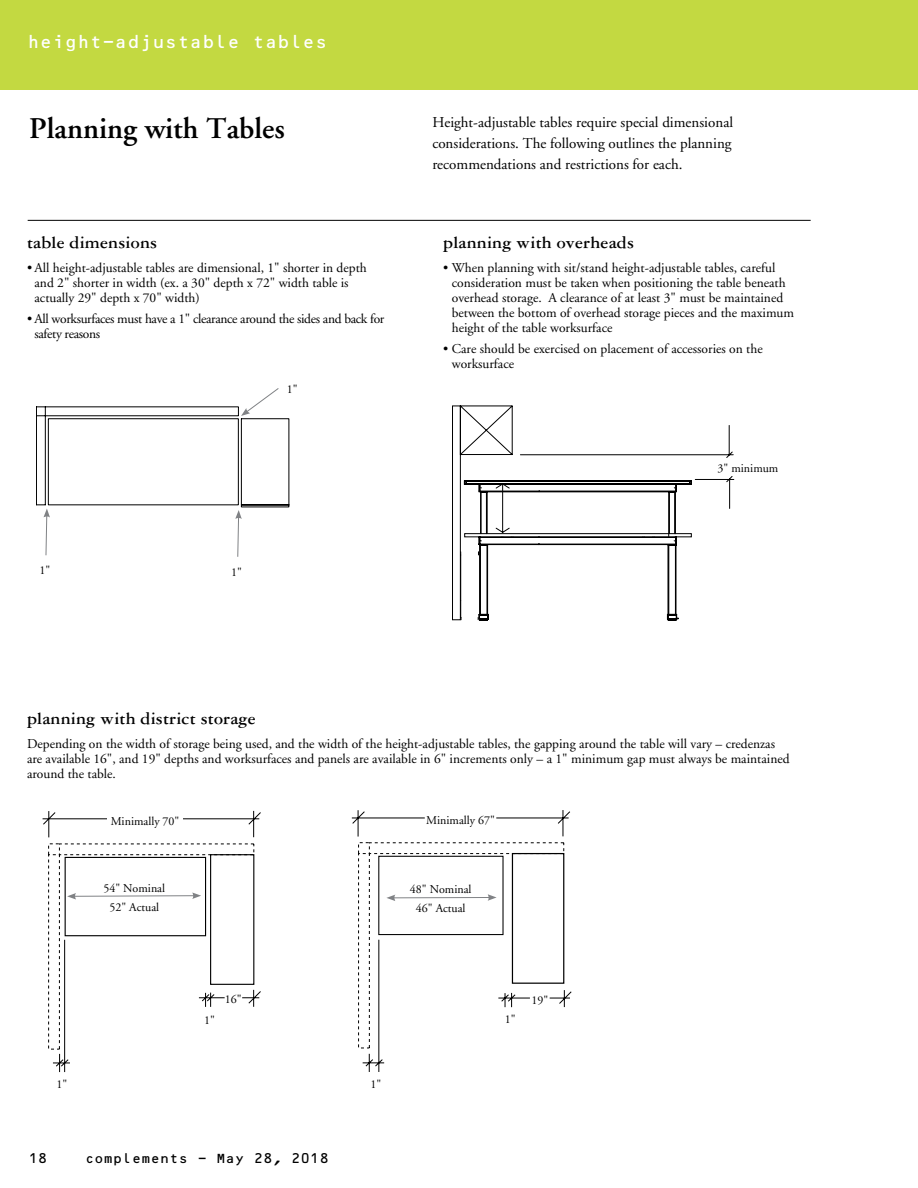
<style>
.page{position:relative;width:918px;height:1188px;background:#fff}
.page>*{position:absolute;margin:0;border:0;box-sizing:border-box;transform-origin:0 0}
.t1{font:600 30px "Adobe Garamond";color:#000}
.t2{font:700 18px "Garamond Three";letter-spacing:.01em;color:#000}
.t3{font:18px "OCRB";letter-spacing:-.025em;color:#fff}
.t4{font:15px/21px "Adobe Garamond";color:#000;text-align:justify}
.t5{font:13.5px/15px "Adobe Garamond";color:#000}
.t6{font:13.5px/15px "Adobe Garamond";letter-spacing:-.025em;color:#000}
.t7{font:13.5px "OCRB";letter-spacing:-.025em;color:#000}
.t8{font:12px/19.5px "Adobe Garamond";color:#000;text-align:center}
</style>
<div class="page">
<div style="left:0;top:0;width:918px;height:90px;background:#c3d941"></div>
<hr style="left:28px;top:220px;width:783px;height:1px;background:#000">
<svg style="left:36px;top:388px;width:253px;height:169px"></svg>
<svg style="left:692px;top:425px;width:42px;height:84px"></svg>
<svg style="left:452px;top:406px;width:240px;height:215px"></svg>
<div style="left:706px;top:460px;width:84px;height:16px;background:#fff"></div>
<svg style="left:43px;top:811px;width:218px;height:261px"></svg>
<svg style="left:352px;top:810px;width:220px;height:262px"></svg>
<div style="left:107px;top:814px;width:76px;height:14px;background:#fff"></div>
<div style="left:425px;top:812px;width:71px;height:16px;background:#fff"></div>
<svg style="left:358px;top:842px;width:206px;height:206px"></svg>
<svg style="left:48px;top:843px;width:206px;height:207px"></svg>
<h2 class="t3" style="left:27px;top:32px;width:302px">height-adjustable tables</h2>
<h1 class="t1" style="left:29px;top:112px;width:257px">Planning with Tables</h1>
<p class="t4" style="left:432px;top:112px;width:302px">Height-adjustable tables require special dimensional considerations. The following outlines the planning recommendations and restrictions for each.</p>
<h2 class="t2" style="left:27px;top:232px;width:132px">table dimensions</h2>
<p class="t5" style="left:35px;top:260px;width:334px;text-indent:-8px">• All height-adjustable tables are dimensional, 1" shorter in depth and 2" shorter in width (ex. a 30" depth x 72" width table is actually 29" depth x 70" width)</p>
<p class="t6" style="left:35px;top:311px;width:351px;text-indent:-8px">• All worksurfaces must have a 1" clearance around the sides and back for safety reasons</p>
<p class="t8" style="left:287px;top:379px;width:12px">1"</p>
<p class="t8" style="left:40px;top:561px;width:12px">1"</p>
<p class="t8" style="left:231px;top:562px;width:12px">1"</p>
<h2 class="t2" style="left:443px;top:232px;width:192px">planning with overheads</h2>
<p class="t5" style="left:452px;top:260px;width:344px;text-indent:-9px">• When planning with sit/stand height-adjustable tables, careful consideration must be taken when positioning the table beneath overhead storage. A clearance of at least 3" must be maintained between the bottom of overhead storage pieces and the maximum height of the table worksurface</p>
<p class="t5" style="left:452px;top:341px;width:312px;text-indent:-9px">• Care should be exercised on placement of accessories on the worksurface</p>
<p class="t8" style="left:718px;top:459px;width:62px">3" minimum</p>
<h2 class="t2" style="left:27px;top:709px;width:230px">planning with district storage</h2>
<p class="t5" style="left:27px;top:737px;width:764px">Depending on the width of storage being used, and the width of the height-adjustable tables, the gapping around the table will vary – credenzas are available 16", and 19" depths and worksurfaces and panels are available in 6" increments only – a 1" minimum gap must always be maintained around the table.</p>
<p class="t8" style="left:111px;top:812px;width:70px">Minimally 70"</p>
<p class="t8" style="left:426px;top:811px;width:70px">Minimally 67"</p>
<p class="t8" style="left:103px;top:878px;width:63px">54" Nominal<br>52" Actual</p>
<p class="t8" style="left:410px;top:879px;width:63px">48" Nominal<br>46" Actual</p>
<p class="t8" style="left:225px;top:990px;width:18px">16"</p>
<p class="t8" style="left:531px;top:990px;width:18px">19"</p>
<p class="t8" style="left:204px;top:1011px;width:12px">1"</p>
<p class="t8" style="left:505px;top:1010px;width:12px">1"</p>
<p class="t8" style="left:57px;top:1075px;width:12px">1"</p>
<p class="t8" style="left:371px;top:1075px;width:12px">1"</p>
<p class="t7" style="left:28px;top:1151px;width:21px">18</p>
<p class="t7" style="left:85px;top:1151px;width:246px">complements - May 28, 2018</p>
</div>
